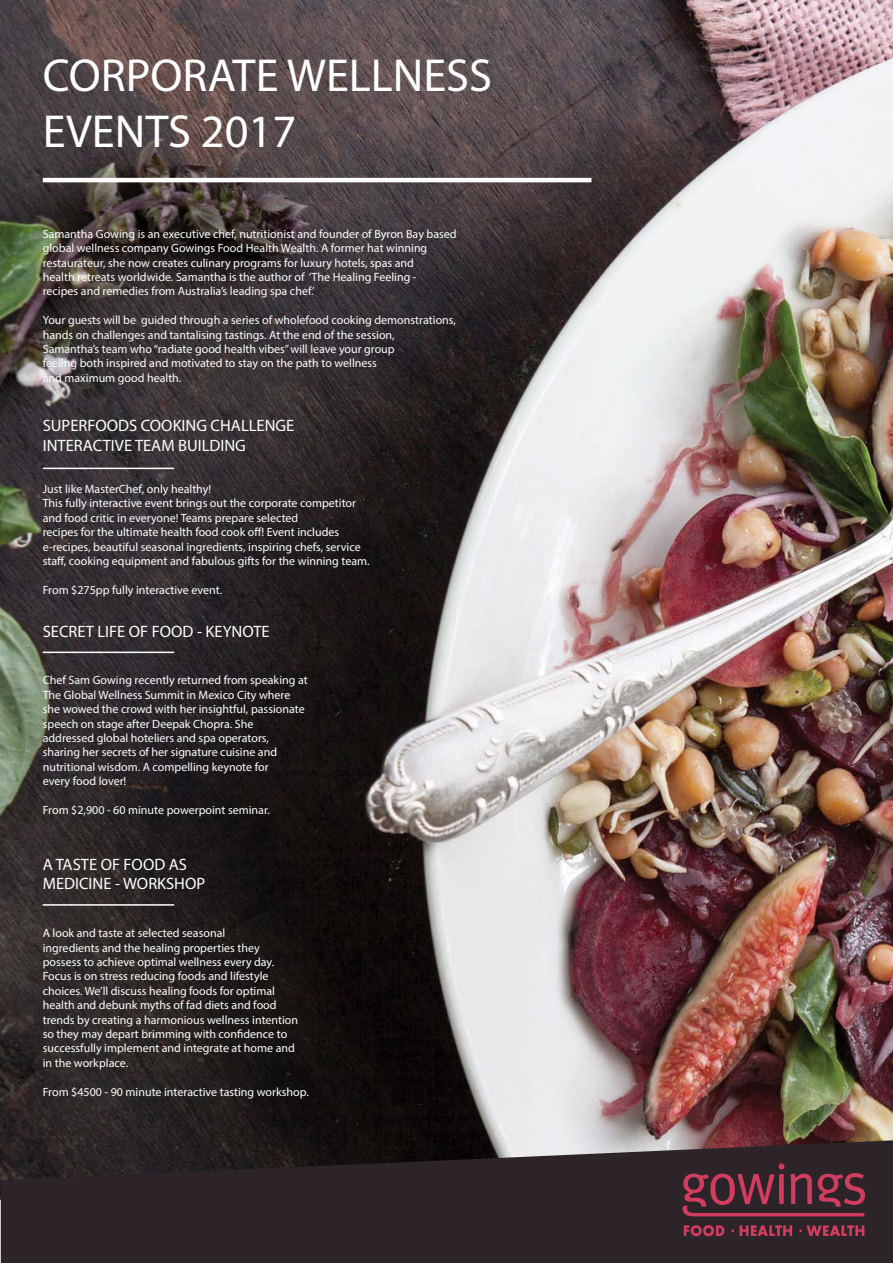
<style>
.page{position:relative;width:893px;height:1263px;background:#fff}
.page>*{position:absolute;margin:0;border:0;box-sizing:border-box;transform-origin:0 0}
.t1{font:46.5px/55.8px "Myriad Pro";color:#fff}
.t2{font:16.5px/19.8px "Myriad Pro";color:#fff}
.t3{font:12px/14.4px "Myriad Pro";color:#fff}
</style>
<div class="page">
<img style="left:199px;top:0;width:694px;height:766px">
<img style="left:1px;top:766px;width:892px;height:374px">
<img style="left:1px;top:0;width:198px;height:768px">
<svg style="left:1px;top:1140px;width:892px;height:123px;background:#2f272c"></svg>
<svg style="left:684px;top:1225px;width:41px;height:11px"></svg>
<svg style="left:682px;top:1163px;width:183px;height:53px;background:#5c2b38"></svg>
<svg style="left:731px;top:1225px;width:61px;height:11px"></svg>
<svg style="left:799px;top:1225px;width:65px;height:11px"></svg>
<hr style="left:43px;top:178px;width:548px;height:4px;background:#fff">
<hr style="left:43px;top:468px;width:131px;height:1px;background:#fff">
<hr style="left:43px;top:652px;width:131px;height:1px;background:#fff">
<hr style="left:43px;top:904px;width:131px;height:2px;background:#fff">
<h1 class="t1" style="left:43px;top:47px;width:451px">CORPORATE WELLNESS<br>EVENTS 2017</h1>
<p class="t3" style="left:43px;top:226px;width:415px">Samantha Gowing is an executive chef, nutritionist and founder of Byron Bay based global wellness company Gowings Food Health Wealth. A former hat winning restaurateur, she now creates culinary programs for luxury hotels, spas and<br>health retreats worldwide. Samantha is the author of ‘The Healing Feeling -<br>recipes and remedies from Australia’s leading spa chef.’</p>
<p class="t3" style="left:43px;top:313px;width:415px">Your guests will be guided through a series of wholefood cooking demonstrations, hands on challenges and tantalising tastings. At the end of the session,<br>Samantha’s team who “radiate good health vibes” will leave your group<br>feeling both inspired and motivated to stay on the path to wellness<br>and maximum good health.</p>
<h2 class="t2" style="left:43px;top:415px;width:253px">SUPERFOODS COOKING CHALLENGE<br>INTERACTIVE TEAM BUILDING</h2>
<p class="t3" style="left:43px;top:482px;width:328px">Just like MasterChef, only healthy!<br>This fully interactive event brings out the corporate competitor and food critic in everyone! Teams prepare selected<br>recipes for the ultimate health food cook off! Event includes e-recipes, beautiful seasonal ingredients, inspiring chefs, service staff, cooking equipment and fabulous gifts for the winning team.</p>
<p class="t3" style="left:43px;top:582px;width:181px">From $275pp fully interactive event.</p>
<h2 class="t2" style="left:43px;top:622px;width:228px">SECRET LIFE OF FOOD - KEYNOTE</h2>
<p class="t3" style="left:43px;top:673px;width:267px">Chef Sam Gowing recently returned from speaking at The Global Wellness Summit in Mexico City where she wowed the crowd with her insightful, passionate speech on stage after Deepak Chopra. She addressed global hoteliers and spa operators, sharing her secrets of her signature cuisine and nutritional wisdom. A compelling keynote for<br>every food lover!</p>
<p class="t3" style="left:43px;top:802px;width:229px">From $2,900 - 60 minute powerpoint seminar.</p>
<h2 class="t2" style="left:43px;top:854px;width:164px">A TASTE OF FOOD AS<br>MEDICINE - WORKSHOP</h2>
<p class="t3" style="left:43px;top:926px;width:257px">A look and taste at selected seasonal<br>ingredients and the healing properties they possess to achieve optimal wellness every day.<br>Focus is on stress reducing foods and lifestyle choices. We’ll discuss healing foods for optimal health and debunk myths of fad diets and food trends by creating a harmonious wellness intention so they may depart brimming with confidence to successfully implement and integrate at home and in the workplace.</p>
<p class="t3" style="left:43px;top:1084px;width:268px">From $4500 - 90 minute interactive tasting workshop.</p>
</div>
